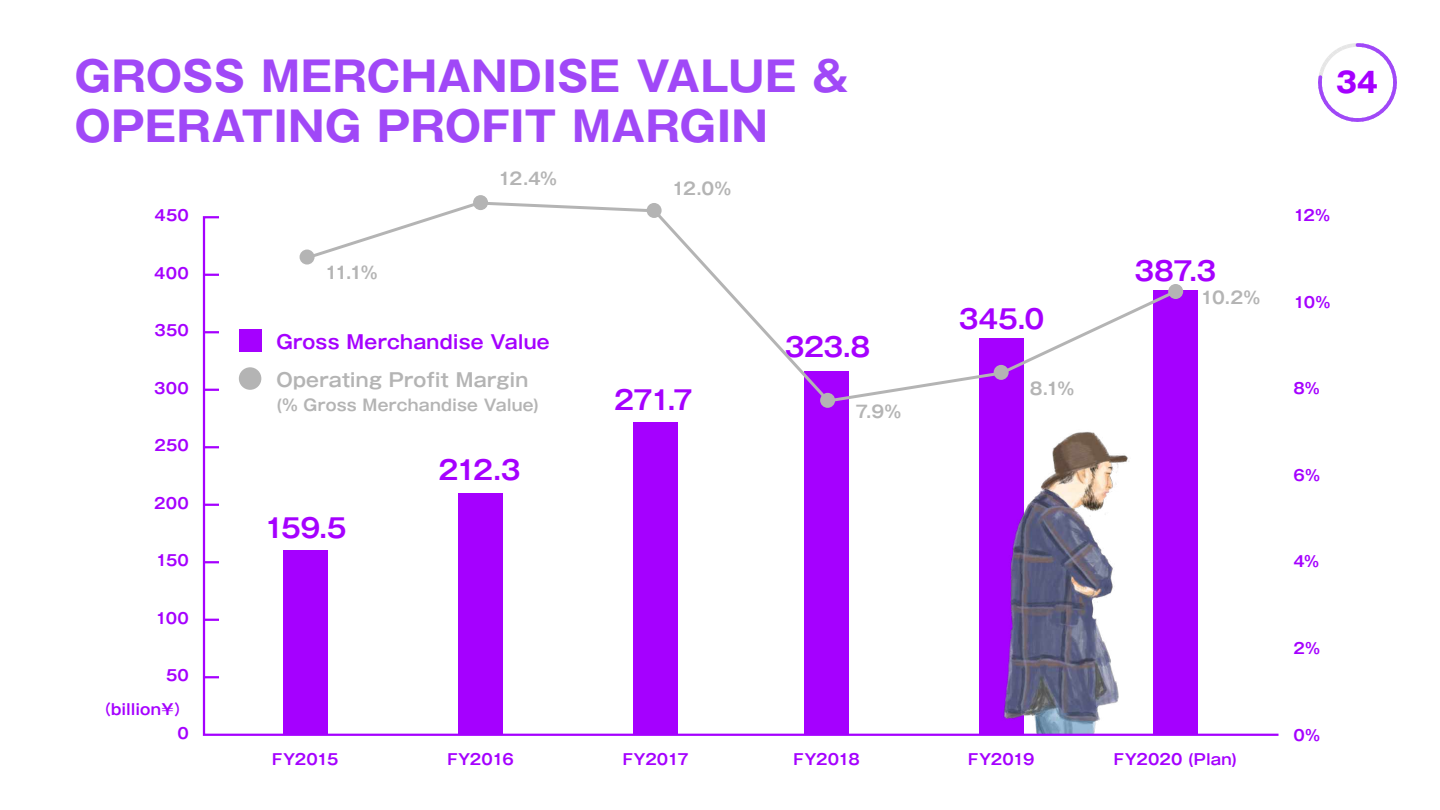
<style>
.page{position:relative;width:1440px;height:810px;background:#fff}
.page>*{position:absolute;margin:0;border:0;box-sizing:border-box;transform-origin:0 0}
.t1{font:700 41.25px/50.2px "Gothic MB101 Pro";letter-spacing:.01em;color:#a048f7}
.t2{font:700 28.12px "Gothic MB101 Pro";color:#a500ff}
.t3{font:700 26.25px "Gothic MB101 Pro De";letter-spacing:-.03em;color:#a500ff}
.t4{font:700 18.75px "Gothic MB101 Pro De";letter-spacing:.005em;color:#b4b4b4}
.t5{font:700 18.75px "Gothic MB101 Pro De";letter-spacing:.01em;color:#a500ff}
.t6{font:700 16.88px "Gothic MB101 Pro De";letter-spacing:-.085em;color:#b4b4b4}
.t7{font:700 15.75px "Gothic MB101 Pro De";letter-spacing:.015em;color:#b4b4b4}
.t8{font:700 15px "Gothic MB101 Pro De";letter-spacing:.01em;color:#a500ff}
</style>
<div class="page">
<div style="left:473px;top:195px;width:15px;height:15px;background:#b4b4b4;border-radius:50%"></div>
<svg style="left:437px;top:199px;width:225px;height:16px"></svg>
<svg style="left:202px;top:215px;width:1077px;height:521px"></svg>
<svg style="left:1318px;top:43px;width:79px;height:79px"></svg>
<h1 class="t1" style="left:75px;top:46px;width:775px">GROSS MERCHANDISE VALUE &amp;<br>OPERATING PROFIT MARGIN</h1>
<p class="t8" style="left:154px;top:203px;width:36px">450</p>
<p class="t8" style="left:154px;top:260px;width:36px">400</p>
<p class="t8" style="left:154px;top:318px;width:36px">350</p>
<p class="t8" style="left:154px;top:375px;width:36px">300</p>
<p class="t8" style="left:155px;top:433px;width:36px">250</p>
<p class="t8" style="left:154px;top:490px;width:36px">200</p>
<p class="t8" style="left:156px;top:548px;width:35px">150</p>
<p class="t8" style="left:156px;top:605px;width:35px">100</p>
<p class="t8" style="left:166px;top:663px;width:24px">50</p>
<p class="t8" style="left:96px;top:697px;width:94px">（billion¥）</p>
<p class="t8" style="left:178px;top:720px;width:13px">0</p>
<p class="t6" style="left:325px;top:259px;width:54px">11.1%</p>
<p class="t6" style="left:498px;top:164px;width:60px">12.4%</p>
<p class="t5" style="left:276px;top:326px;width:275px">Gross Merchandise Value</p>
<p class="t4" style="left:276px;top:364px;width:253px">Operating Profit Margin</p>
<p class="t7" style="left:276px;top:392px;width:264px">(% Gross Merchandise Value)</p>
<h3 class="t3" style="left:264px;top:507px;width:84px">159.5</h3>
<h3 class="t3" style="left:439px;top:448px;width:84px">212.3</h3>
<p class="t6" style="left:672px;top:175px;width:61px">12.0%</p>
<h3 class="t3" style="left:614px;top:378px;width:81px">271.7</h3>
<h3 class="t3" style="left:785px;top:325px;width:87px">323.8</h3>
<p class="t6" style="left:855px;top:398px;width:47px">7.9%</p>
<p class="t8" style="left:272px;top:747px;width:68px">FY2015</p>
<p class="t8" style="left:447px;top:747px;width:68px">FY2016</p>
<p class="t8" style="left:623px;top:747px;width:67px">FY2017</p>
<p class="t8" style="left:794px;top:747px;width:68px">FY2018</p>
<h2 class="t2" style="left:1336px;top:59px;width:44px">34</h2>
<h3 class="t3" style="left:1134px;top:249px;width:84px">387.3</h3>
<h3 class="t3" style="left:959px;top:297px;width:87px">345.0</h3>
<p class="t6" style="left:1030px;top:374px;width:46px">8.1%</p>
<p class="t6" style="left:1201px;top:284px;width:61px">10.2%</p>
<p class="t8" style="left:968px;top:747px;width:68px">FY2019</p>
<p class="t8" style="left:1114px;top:747px;width:125px">FY2020 (Plan)</p>
<p class="t8" style="left:1294px;top:203px;width:38px">12%</p>
<p class="t8" style="left:1294px;top:289px;width:38px">10%</p>
<p class="t8" style="left:1294px;top:376px;width:28px">8%</p>
<p class="t8" style="left:1294px;top:463px;width:28px">6%</p>
<p class="t8" style="left:1294px;top:549px;width:27px">4%</p>
<p class="t8" style="left:1294px;top:636px;width:28px">2%</p>
<p class="t8" style="left:1294px;top:722px;width:28px">0%</p>
</div>
